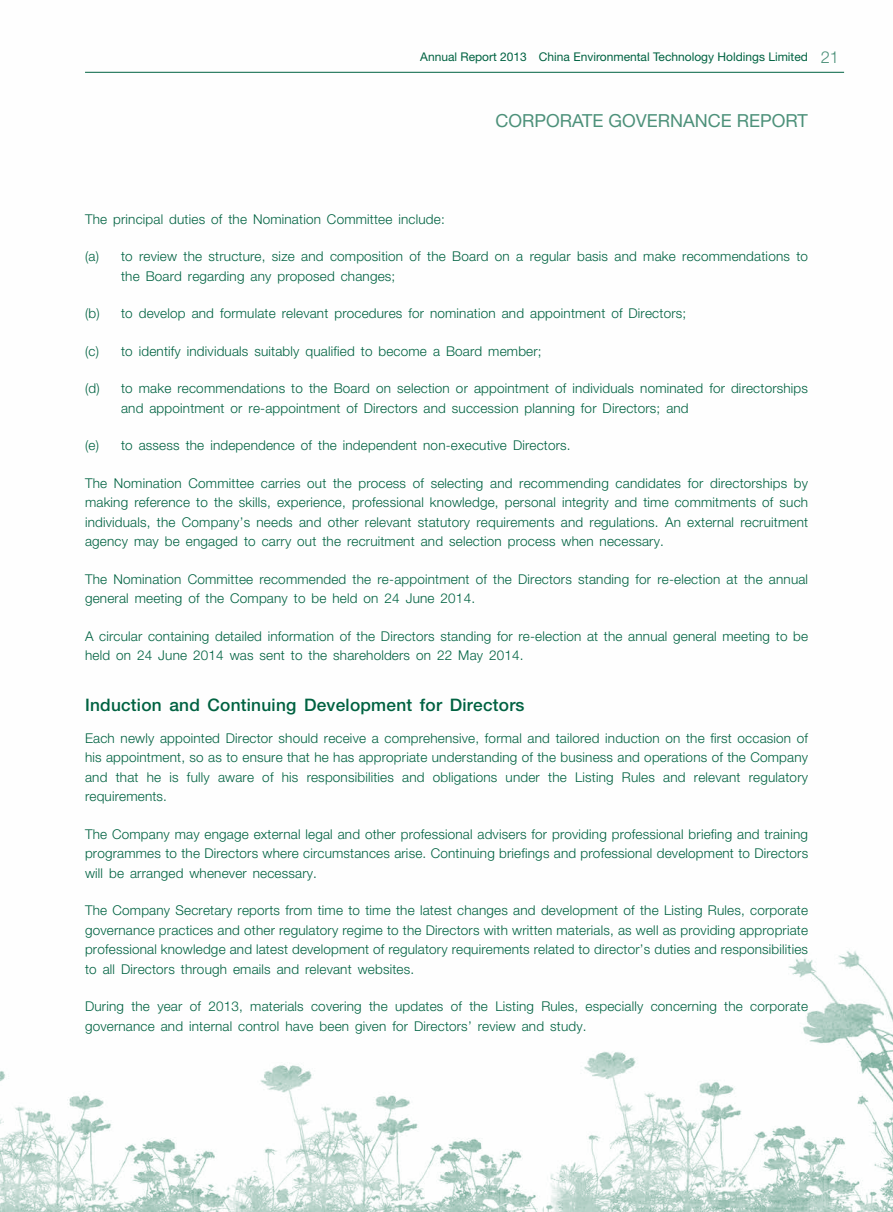
<style>
.page{position:relative;width:893px;height:1212px;background:#fff}
.page>*{position:absolute;margin:0;border:0;box-sizing:border-box;transform-origin:0 0}
.t1{font:18px "Helvetica Neue LT Std";color:#4d917a}
.t2{font:500 17.25px "Helvetica Neue LT Std";letter-spacing:.015em;color:#006241}
.t3{font:300 13.5px/19.5px "Helvetica Neue LT Std";letter-spacing:.015em;color:#006241}
.t4{font:12px "Helvetica Neue LT Std";color:#006241}
.s1{font-weight:300;font-size:16.5px;color:#4d917a}
</style>
<div class="page">
<img style="left:0;top:71px;width:893px;height:1141px">
<hr style="left:85px;top:72px;width:759px;height:1px;background:#006241">
<p class="t4" style="left:420px;top:50px;width:420px">Annual Report 2013 China Environmental Technology Holdings Limited <span class="s1">21</span></p>
<h1 class="t1" style="left:496px;top:110px;width:314px">CORPORATE GOVERNANCE REPORT</h1>
<p class="t3" style="left:85px;top:209px;width:361px">The principal duties of the Nomination Committee include:</p>
<p class="t3" style="left:121px;top:246px;width:688px;text-indent:-36px">(a) to review the structure, size and composition of the Board on a regular basis and make recommendations to the Board regarding any proposed changes;</p>
<p class="t3" style="left:85px;top:303px;width:603px">(b) to develop and formulate relevant procedures for nomination and appointment of Directors;</p>
<p class="t3" style="left:85px;top:341px;width:458px">(c) to identify individuals suitably qualified to become a Board member;</p>
<p class="t3" style="left:121px;top:378px;width:688px;text-indent:-36px">(d) to make recommendations to the Board on selection or appointment of individuals nominated for directorships and appointment or re-appointment of Directors and succession planning for Directors; and</p>
<p class="t3" style="left:85px;top:435px;width:487px">(e) to assess the independence of the independent non-executive Directors.</p>
<p class="t3" style="left:85px;top:473px;width:725px;text-align:justify">The Nomination Committee carries out the process of selecting and recommending candidates for directorships by making reference to the skills, experience, professional knowledge, personal integrity and time commitments of such individuals, the Company’s needs and other relevant statutory requirements and regulations. An external recruitment agency may be engaged to carry out the recruitment and selection process when necessary.</p>
<p class="t3" style="left:85px;top:569px;width:725px">The Nomination Committee recommended the re-appointment of the Directors standing for re-election at the annual general meeting of the Company to be held on 24 June 2014.</p>
<p class="t3" style="left:85px;top:626px;width:725px">A circular containing detailed information of the Directors standing for re-election at the annual general meeting to be held on 24 June 2014 was sent to the shareholders on 22 May 2014.</p>
<p class="t2" style="left:85px;top:694px;width:441px">Induction and Continuing Development for Directors</p>
<p class="t3" style="left:85px;top:728px;width:724px;text-align:justify">Each newly appointed Director should receive a comprehensive, formal and tailored induction on the first occasion of his appointment, so as to ensure that he has appropriate understanding of the business and operations of the Company and that he is fully aware of his responsibilities and obligations under the Listing Rules and relevant regulatory requirements.</p>
<p class="t3" style="left:85px;top:824px;width:725px;text-align:justify">The Company may engage external legal and other professional advisers for providing professional briefing and training programmes to the Directors where circumstances arise. Continuing briefings and professional development to Directors will be arranged whenever necessary.</p>
<p class="t3" style="left:85px;top:900px;width:725px;text-align:justify">The Company Secretary reports from time to time the latest changes and development of the Listing Rules, corporate governance practices and other regulatory regime to the Directors with written materials, as well as providing appropriate professional knowledge and latest development of regulatory requirements related to director’s duties and responsibilities to all Directors through emails and relevant websites.</p>
<p class="t3" style="left:85px;top:996px;width:724px">During the year of 2013, materials covering the updates of the Listing Rules, especially concerning the corporate governance and internal control have been given for Directors’ review and study.</p>
</div>
